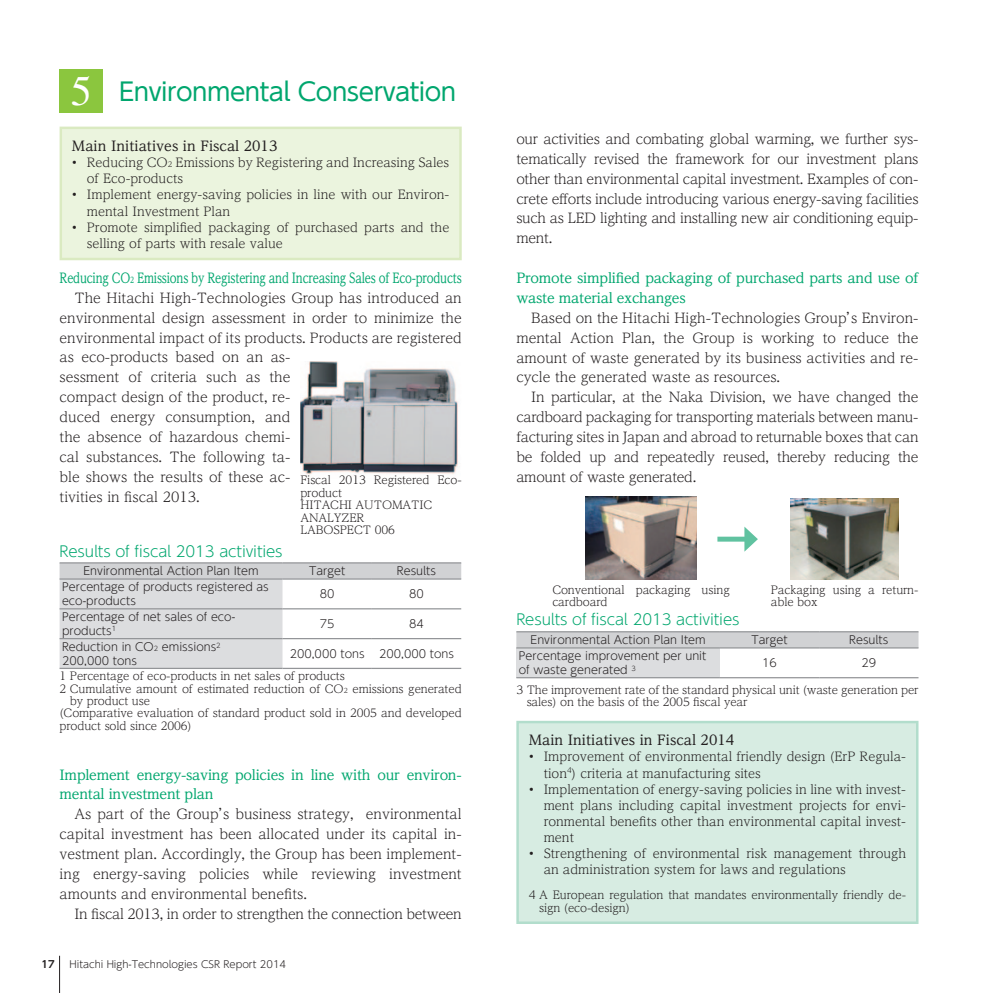
<style>
.page{position:relative;width:993px;height:993px;background:#fff}
.page>*{position:absolute;margin:0;border:0;box-sizing:border-box;transform-origin:0 0}
.t1{font:24.85px "UD Shin Go Pro";letter-spacing:-.02em;color:#00a66e}
.t2{font:300 14.88px "UD Shin Go Pro";letter-spacing:-.01em;color:#00a66e}
.t3{font:300 13.65px/19.8px "UD Reimin Pro";color:#231f20;text-align:justify}
.t4{font:500 13.65px/19.8px "UD Reimin Pro";letter-spacing:-.02em;color:#00a66e}
.t5{font:500 13.65px "UD Reimin Pro";letter-spacing:-.02em;color:#00a66e;scale:.8 1}
.t6{font:500 13.65px "UD Reimin Pro";color:#231f20}
.t7{font:300 13.65px "UD Reimin Pro";letter-spacing:-.02em;color:#231f20}
.t8{font:300 12.42px/16.1px "UD Reimin Pro";color:#231f20}
.t9{font:300 11.2px/12.4px "UD Reimin Pro";letter-spacing:-.01em;color:#231f20}
.t10{font:300 11.2px/13.7px "UD Shin Go Pro";color:#231f20}
.t11{font:300 9.97px "UD Shin Go Pro";color:#231f20}
.t12{font:700 9.97px "UD Shin Go Pro De";color:#231f20}
.s1{font-family:"Times";font-size:42.18px;color:#fff}
.s2{font-size:7.52px}
.s3{font-size:8.22px}
.s4{font-size:6.65px}
</style>
<div class="page">
<svg style="left:60px;top:563px;width:401px;height:104px"></svg>
<hr style="left:60px;top:562px;width:222px;height:1px;background:#939598">
<hr style="left:282px;top:562px;width:90px;height:1px;background:#939598">
<hr style="left:372px;top:562px;width:89px;height:1px;background:#939598">
<hr style="left:60px;top:578px;width:222px;height:1px;background:#939598">
<hr style="left:282px;top:578px;width:90px;height:1px;background:#939598">
<hr style="left:372px;top:578px;width:89px;height:1px;background:#939598">
<hr style="left:60px;top:608px;width:222px;height:1px;background:#939598">
<hr style="left:282px;top:608px;width:90px;height:1px;background:#939598">
<hr style="left:372px;top:608px;width:89px;height:1px;background:#939598">
<hr style="left:60px;top:637px;width:222px;height:2px;background:#939598">
<hr style="left:282px;top:637px;width:90px;height:2px;background:#939598">
<hr style="left:372px;top:637px;width:89px;height:2px;background:#939598">
<hr style="left:60px;top:667px;width:222px;height:1px;background:#939598">
<hr style="left:282px;top:667px;width:90px;height:1px;background:#939598">
<hr style="left:372px;top:667px;width:89px;height:1px;background:#939598">
<div style="left:516px;top:632px;width:402px;height:15px;background:#d1d2d4"></div>
<div style="left:516px;top:647px;width:203px;height:30px;background:#dcdddf"></div>
<hr style="left:516px;top:631px;width:203px;height:1px;background:#939598">
<hr style="left:719px;top:631px;width:100px;height:1px;background:#939598">
<hr style="left:819px;top:631px;width:99px;height:1px;background:#939598">
<hr style="left:516px;top:647px;width:203px;height:1px;background:#939598">
<hr style="left:719px;top:647px;width:100px;height:1px;background:#939598">
<hr style="left:819px;top:647px;width:99px;height:1px;background:#939598">
<hr style="left:516px;top:677px;width:203px;height:1px;background:#939598">
<hr style="left:719px;top:677px;width:100px;height:1px;background:#939598">
<hr style="left:819px;top:677px;width:99px;height:1px;background:#939598">
<div style="left:60px;top:69px;width:43px;height:44px;background:#8bc63e"></div>
<hr style="left:59px;top:955px;width:1px;height:37px;background:#231f20">
<div style="left:61px;top:128px;width:399px;height:131px;background:#ebf4de"></div>
<div style="left:60px;top:126px;width:401px;height:134px;border:2px solid #daeac1"></div>
<img style="left:585px;top:496px;width:111px;height:83px">
<img style="left:790px;top:498px;width:108px;height:81px">
<img style="left:300px;top:361px;width:158px;height:114px">
<div style="left:717px;top:536px;width:31px;height:5px;background:#60c2a0"></div>
<svg style="left:744px;top:526px;width:13px;height:25px"></svg>
<div style="left:517px;top:721px;width:399px;height:201px;background:#d7ece2"></div>
<div style="left:516px;top:720px;width:402px;height:203px;border:2px solid #b2ddcc"></div>
<h1 class="t1" style="left:71px;top:71px;width:387px"><span class="s1">5</span> Environmental Conservation</h1>
<p class="t6" style="left:72px;top:135px;width:207px">Main Initiatives in Fiscal 2013</p>
<p class="t8" style="left:87px;top:154px;width:364px;text-indent:-15px">• Reducing CO<span class="s2">2</span> Emissions by Registering and Increasing Sales of Eco-products</p>
<p class="t8" style="left:87px;top:186px;width:364px;text-indent:-15px">• Implement energy-saving policies in line with our Environ&shy;mental Investment Plan</p>
<p class="t8" style="left:87px;top:218px;width:364px;text-indent:-15px">• Promote simplified packaging of purchased parts and the selling of parts with resale value</p>
<p class="t5" style="left:60px;top:266px;width:504px">Reducing CO<span class="s3">2</span> Emissions by Registering and Increasing Sales of Eco-products</p>
<p class="t3" style="left:74px;top:287px;width:388px">The Hitachi High-Technologies Group has introduced an</p>
<p class="t3" style="left:60px;top:307px;width:403px">environmental design assessment in order to minimize the</p>
<p class="t3" style="left:60px;top:327px;width:403px">environmental impact of its products. Products are registered</p>
<p class="t3" style="left:60px;top:347px;width:232px">as eco-products based on an as-</p>
<p class="t3" style="left:60px;top:366px;width:232px">sessment of criteria such as the</p>
<p class="t3" style="left:60px;top:386px;width:232px">compact design of the product, re-</p>
<p class="t3" style="left:60px;top:406px;width:232px">duced energy consumption, and</p>
<p class="t3" style="left:60px;top:426px;width:232px">the absence of hazardous chemi-</p>
<p class="t3" style="left:60px;top:446px;width:232px">cal substances. The following ta-</p>
<p class="t3" style="left:60px;top:466px;width:232px">ble shows the results of these ac-</p>
<p class="t3" style="left:60px;top:486px;width:141px">tivities in fiscal 2013.</p>
<p class="t9" style="left:300px;top:473px;width:163px">Fiscal 2013 Registered Eco&shy;product<br>HITACHI AUTOMATIC<br>ANALYZER<br>LABOSPECT 006</p>
<p class="t2" style="left:60px;top:539px;width:225px">Results of fiscal 2013 activities</p>
<p class="t10" style="left:83px;top:563px;width:177px">Environmental Action Plan Item</p>
<p class="t10" style="left:309px;top:563px;width:38px">Target</p>
<p class="t10" style="left:397px;top:563px;width:41px">Results</p>
<p class="t10" style="left:62px;top:579px;width:208px">Percentage of products registered as eco-products</p>
<p class="t10" style="left:320px;top:586px;width:16px">80</p>
<p class="t10" style="left:409px;top:586px;width:16px">80</p>
<p class="t10" style="left:62px;top:609px;width:175px">Percentage of net sales of eco&shy;products<sup>1</sup></p>
<p class="t10" style="left:320px;top:616px;width:16px">75</p>
<p class="t10" style="left:409px;top:616px;width:16px">84</p>
<p class="t10" style="left:62px;top:639px;width:160px">Reduction in CO<span class="s4">2</span> emissions<sup>2<br></sup>200,000 tons</p>
<p class="t10" style="left:289px;top:646px;width:76px">200,000 tons</p>
<p class="t10" style="left:379px;top:646px;width:76px">200,000 tons</p>
<p class="t9" style="left:60px;top:669px;width:287px">1 Percentage of eco-products in net sales of products</p>
<p class="t9" style="left:60px;top:681px;width:403px">2 Cumulative amount of estimated reduction of CO<span class="s4">2</span> emissions generated</p>
<p class="t9" style="left:70px;top:694px;width:82px">by product use</p>
<p class="t9" style="left:60px;top:706px;width:403px">(Comparative evaluation of standard product sold in 2005 and developed</p>
<p class="t9" style="left:60px;top:718px;width:134px">product sold since 2006)</p>
<p class="t4" style="left:60px;top:763px;width:403px">Implement energy-saving policies in line with our environ&shy;mental investment plan</p>
<p class="t3" style="left:60px;top:803px;width:403px;text-indent:15px">As part of the Group’s business strategy, environmental capital investment has been allocated under its capital in&shy;vestment plan. Accordingly, the Group has been implement&shy;ing energy-saving policies while reviewing investment amounts and environmental benefits.</p>
<p class="t7" style="left:74px;top:902px;width:388px">In fiscal 2013, in order to strengthen the connection between</p>
<p class="t12" style="left:41px;top:955px;width:15px">17</p>
<p class="t11" style="left:69px;top:956px;width:218px">Hitachi High-Technologies CSR Report 2014</p>
<p class="t3" style="left:516px;top:128px;width:403px">our activities and combating global warming, we further sys&shy;tematically revised the framework for our investment plans other than environmental capital investment. Examples of con&shy;crete efforts include introducing various energy-saving facilities such as LED lighting and installing new air conditioning equip&shy;ment.</p>
<p class="t4" style="left:516px;top:267px;width:403px">Promote simplified packaging of purchased parts and use of waste material exchanges</p>
<p class="t3" style="left:516px;top:307px;width:403px;text-indent:15px">Based on the Hitachi High-Technologies Group’s Environ&shy;mental Action Plan, the Group is working to reduce the amount of waste generated by its business activities and re&shy;cycle the generated waste as resources.</p>
<p class="t3" style="left:516px;top:386px;width:403px;text-indent:15px">In particular, at the Naka Division, we have changed the cardboard packaging for transporting materials between manu&shy;facturing sites in Japan and abroad to returnable boxes that can be folded up and repeatedly reused, thereby reducing the amount of waste generated.</p>
<p class="t9" style="left:552px;top:583px;width:179px">Conventional packaging using cardboard</p>
<p class="t9" style="left:770px;top:583px;width:149px">Packaging using a return&shy;able box</p>
<p class="t2" style="left:516px;top:607px;width:225px">Results of fiscal 2013 activities</p>
<p class="t10" style="left:530px;top:632px;width:177px">Environmental Action Plan Item</p>
<p class="t10" style="left:751px;top:632px;width:38px">Target</p>
<p class="t10" style="left:849px;top:632px;width:41px">Results</p>
<p class="t10" style="left:518px;top:648px;width:189px">Percentage improvement per unit of waste generated <sup>3</sup></p>
<p class="t10" style="left:762px;top:655px;width:16px">16</p>
<p class="t10" style="left:861px;top:655px;width:16px">29</p>
<p class="t9" style="left:526px;top:682px;width:393px;text-indent:-10px">3 The improvement rate of the standard physical unit (waste generation per sales) on the basis of the 2005 fiscal year</p>
<p class="t6" style="left:528px;top:728px;width:207px">Main Initiatives in Fiscal 2014</p>
<p class="t8" style="left:543px;top:748px;width:364px;text-indent:-15px">• Improvement of environmental friendly design (ErP Regula&shy;tion<sup>4</sup>) criteria at manufacturing sites</p>
<p class="t8" style="left:543px;top:780px;width:364px;text-align:justify;text-indent:-15px">• Implementation of energy-saving policies in line with invest&shy;ment plans including capital investment projects for envi&shy;ronmental benefits other than environmental capital invest&shy;ment</p>
<p class="t8" style="left:543px;top:844px;width:364px;text-indent:-15px">• Strengthening of environmental risk management through an administration system for laws and regulations</p>
<p class="t9" style="left:539px;top:888px;width:368px;text-indent:-10px">4 A European regulation that mandates environmentally friendly de&shy;sign (eco-design)</p>
</div>
